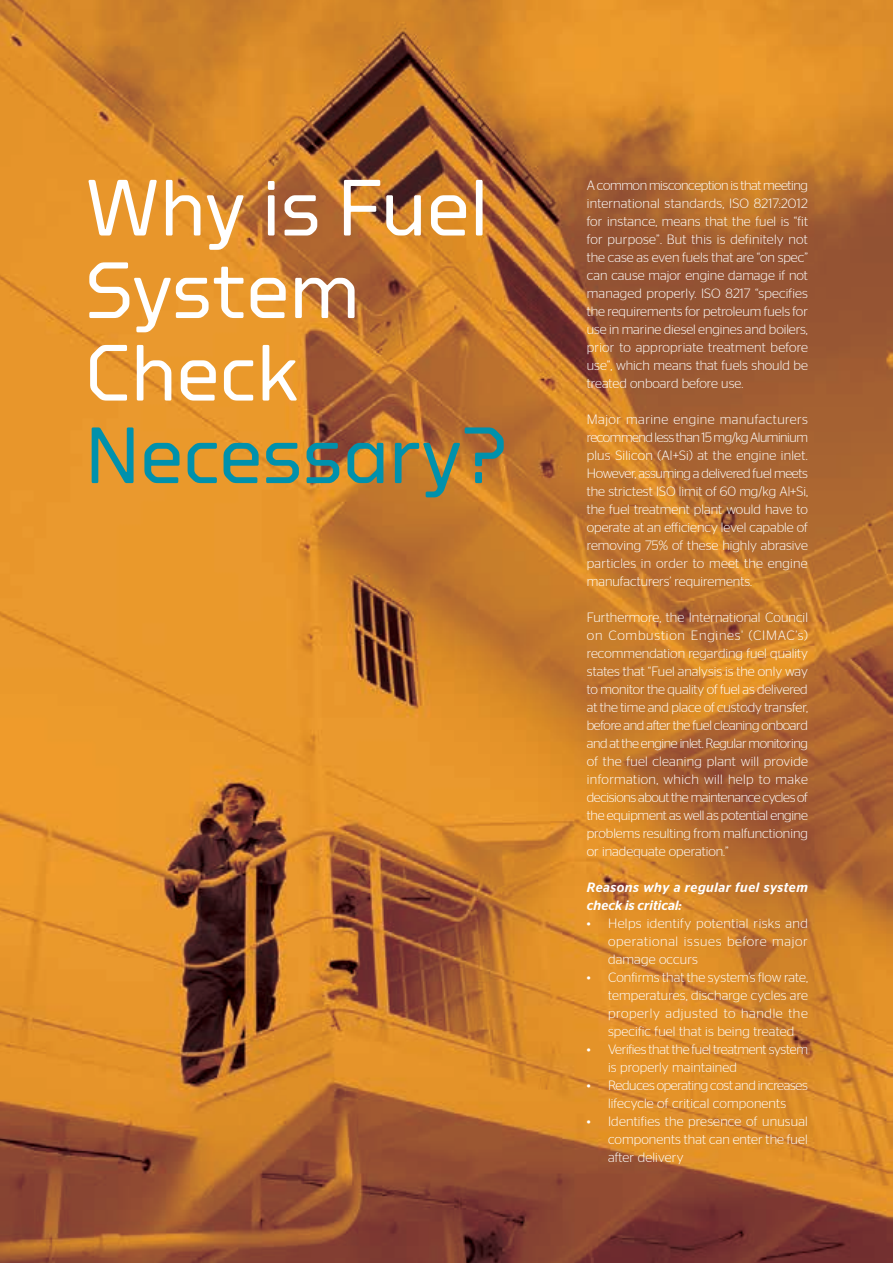
<style>
.page{position:relative;width:893px;height:1263px;background:#fff}
.page>*{position:absolute;margin:0;border:0;box-sizing:border-box;transform-origin:0 0}
.t1{font:79.5px/82.5px "Torque";letter-spacing:-.005em;color:#fff}
.t2{font:79.5px "Torque";color:#0091ac}
.t3{font:300 13.5px/18px "Stag Sans";letter-spacing:.005em;color:#fff;text-align:justify}
.t4{font:300 13.5px/18px "Stag Sans";letter-spacing:-.025em;color:#fff;text-align:center}
.t5{font:300 13.5px/18px "Stag Sans";letter-spacing:-.02em;color:#fff}
.t6{font:italic 500 13.5px/18px "Stag Sans";letter-spacing:.035em;color:#fff}
</style>
<div class="page">
<img style="left:0;top:0;width:893px;height:1263px">
<h1 class="t1" style="left:85px;top:165px;width:405px">Why is Fuel<br>System<br>Check</h1>
<h1 class="t2" style="left:85px;top:411px;width:424px">N ecessary?</h1>
<p class="t3" style="left:587px;top:176px;width:223px">A common misconception is that meeting international standards, ISO 8217:2012 for instance, means that the fuel is “fit for purpose”. But this is definitely not the case as even fuels that are “on spec” can cause major engine damage if not managed properly. ISO 8217 “specifies the requirements for petroleum fuels for use in marine diesel engines and boilers, prior to appropriate treatment before use”, which means that fuels should be treated onboard before use.</p>
<p class="t3" style="left:587px;top:410px;width:223px">Major marine engine manufacturers recommend less than 15 mg/kg Aluminium plus Silicon (Al+Si) at the engine inlet.<br>However, assuming a delivered fuel meets the strictest ISO limit of 60 mg/kg Al+Si, the fuel treatment plant would have to operate at an efficiency level capable of removing 75% of these highly abrasive particles in order to meet the engine manufacturers’ requirements.</p>
<p class="t3" style="left:587px;top:608px;width:223px">Furthermore, the I nternational Council on Combustion Engines' (CI MAC’s) recommendation regarding fuel quality states that “Fuel analysis is the only way to monitor the quality of fuel as delivered at the time and place of custody transfer, before and after the fuel cleaning onboard and at the engine inlet. Regular monitoring of the fuel cleaning plant will provide information, which will help to make decisions about the maintenance cycles of the equipment as well as potential engine problems resulting from malfunctioning or inadequate operation.”</p>
<p class="t6" style="left:587px;top:878px;width:222px">Reasons why a regular fuel system check is critical:</p>
<p class="t3" style="left:608px;top:914px;width:201px;text-indent:-21px">• Helps identify potential risks and operational issues before major damage occurs</p>
<p class="t3" style="left:608px;top:968px;width:201px;text-indent:-21px">• Confirms that the system’s flow rate, temperatures, discharge cycles are properly adjusted to handle the specific fuel that is being treated</p>
<p class="t5" style="left:608px;top:1040px;width:201px;text-indent:-21px">• Verifies that the fuel treatment system is properly maintained</p>
<p class="t4" style="left:587px;top:1076px;width:223px">• Reduces operating cost and increases lifecycle of critical components</p>
<p class="t3" style="left:608px;top:1112px;width:201px;text-indent:-21px">• Identifies the presence of unusual components that can enter the fuel after delivery</p>
</div>
